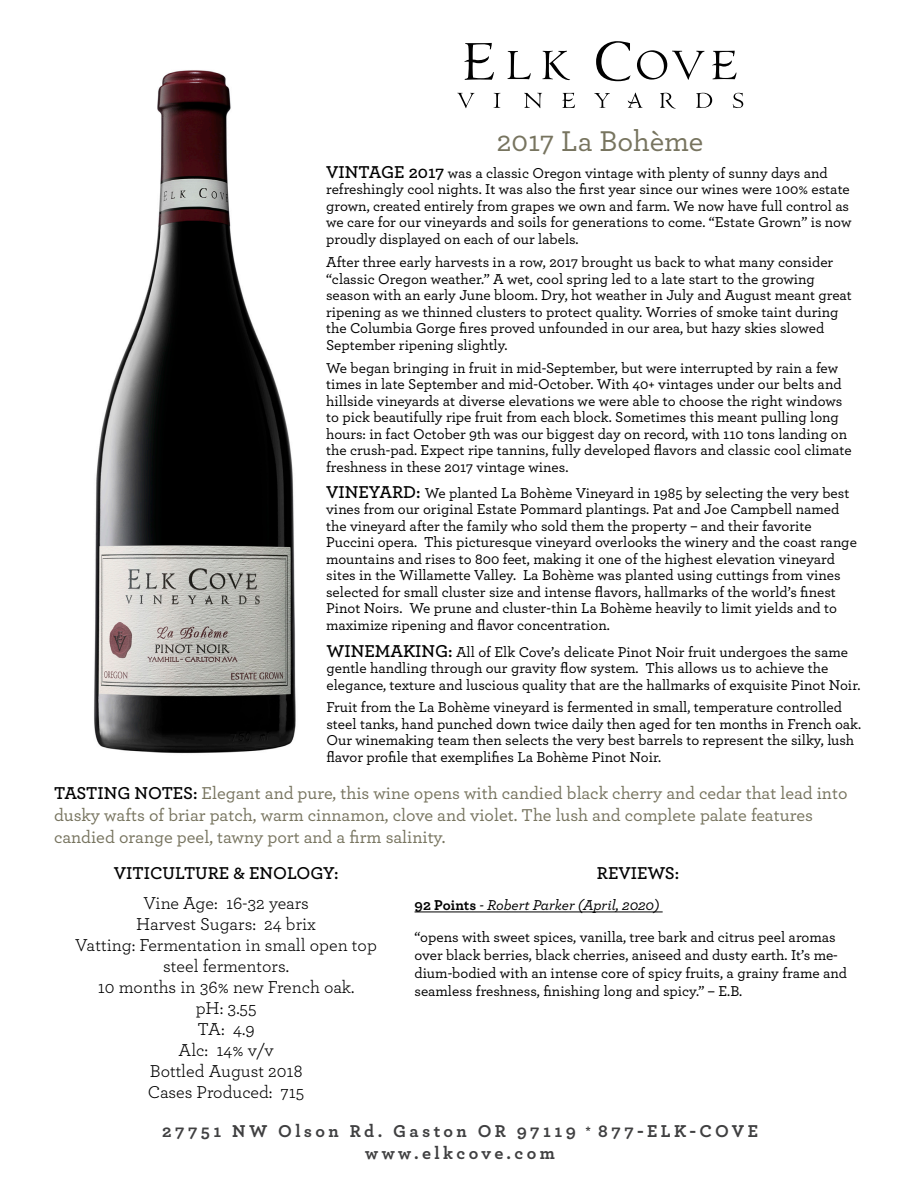
<style>
.page{position:relative;width:918px;height:1188px;background:#fff}
.page>*{position:absolute;margin:0;border:0;box-sizing:border-box;transform-origin:0 0}
.t1{font:500 30px "Archer";color:#77745f}
.t2{font:500 18px/21.6px "Archer";color:#77745f}
.t3{font:18px/21px "Archer";color:#000;text-align:center}
.t4{font:700 18px "Archer";letter-spacing:.19em;color:#404041}
.t5{font:600 18px "Archer";color:#000}
.t6{font:500 15px/16.5px "Archer";color:#000}
.t7{font:italic 500 15px "Archer";color:#000}
.s1{font-weight:600;font-size:18px}
.s2{font-weight:600;color:#000}
.s3{font-weight:700;font-style:normal}
.s4{font-weight:500;font-size:13.5px;color:#000}
</style>
<div class="page">
<svg style="left:457px;top:93px;width:17px;height:15px"></svg>
<svg style="left:494px;top:93px;width:6px;height:15px"></svg>
<svg style="left:524px;top:93px;width:18px;height:15px"></svg>
<svg style="left:594px;top:93px;width:16px;height:15px"></svg>
<svg style="left:660px;top:93px;width:16px;height:16px"></svg>
<svg style="left:696px;top:93px;width:16px;height:15px"></svg>
<svg style="left:733px;top:93px;width:10px;height:15px"></svg>
<svg style="left:627px;top:93px;width:16px;height:15px"></svg>
<svg style="left:562px;top:93px;width:13px;height:15px"></svg>
<svg style="left:508px;top:51px;width:23px;height:28px"></svg>
<svg style="left:596px;top:41px;width:35px;height:40px"></svg>
<svg style="left:637px;top:50px;width:67px;height:30px"></svg>
<svg style="left:464px;top:43px;width:30px;height:37px"></svg>
<svg style="left:712px;top:51px;width:25px;height:28px"></svg>
<svg style="left:543px;top:51px;width:27px;height:29px"></svg>
<img style="left:94px;top:70px;width:202px;height:684px">
<hr style="left:415px;top:912px;width:248px;height:1px;background:#000">
<p class="t1" style="left:497px;top:120px;width:208px">2017 La Bohème</p>
<p class="t6" style="left:326px;top:164px;width:527px"><span class="s1">VINTAGE 2017</span> was a classic Oregon vintage with plenty of sunny days and refreshingly cool nights. It was also the first year since our wines were 100% estate grown, created entirely from grapes we own and farm. We now have full control as we care for our vineyards and soils for generations to come. “Estate Grown” is now proudly displayed on each of our labels.</p>
<p class="t6" style="left:326px;top:253px;width:527px">After three early harvests in a row, 2017 brought us back to what many consider “classic Oregon weather.” A wet, cool spring led to a late start to the growing season with an early June bloom. Dry, hot weather in July and August meant great ripening as we thinned clusters to protect quality. Worries of smoke taint during the Columbia Gorge fires proved unfounded in our area, but hazy skies slowed September ripening slightly.</p>
<p class="t6" style="left:326px;top:359px;width:527px">We began bringing in fruit in mid-September, but were interrupted by rain a few times in late September and mid-October. With 40+ vintages under our belts and hillside vineyards at diverse elevations we were able to choose the right windows to pick beautifully ripe fruit from each block. Sometimes this meant pulling long hours: in fact October 9th was our biggest day on record, with 110 tons landing on the crush-pad. Expect ripe tannins, fully developed flavors and classic cool climate freshness in these 2017 vintage wines.</p>
<p class="t6" style="left:326px;top:484px;width:532px"><span class="s1">VINEYARD:</span> We planted La Bohème Vineyard in 1985 by selecting the very best vines from our original Estate Pommard plantings. Pat and Joe Campbell named the vineyard after the family who sold them the property – and their favorite Puccini opera. This picturesque vineyard overlooks the winery and the coast range mountains and rises to 800 feet, making it one of the highest elevation vineyard sites in the Willamette Valley. La Bohème was planted using cuttings from vines selected for small cluster size and intense flavors, hallmarks of the world’s finest Pinot Noirs. We prune and cluster-thin La Bohème heavily to limit yields and to maximize ripening and flavor concentration.</p>
<p class="t6" style="left:326px;top:643px;width:536px"><span class="s1">WINEMAKING:</span> All of Elk Cove’s delicate Pinot Noir fruit undergoes the same gentle handling through our gravity flow system. This allows us to achieve the elegance, texture and luscious quality that are the hallmarks of exquisite Pinot Noir.</p>
<p class="t6" style="left:326px;top:698px;width:536px">Fruit from the La Bohème vineyard is fermented in small, temperature controlled steel tanks, hand punched down twice daily then aged for ten months in French oak.<br>Our winemaking team then selects the very best barrels to represent the silky, lush flavor profile that exemplifies La Bohème Pinot Noir.</p>
<p class="t2" style="left:54px;top:782px;width:795px"><span class="s2">TASTING NOTES:</span> Elegant and pure, this wine opens with candied black cherry and cedar that lead into dusky wafts of briar patch, warm cinnamon, clove and violet. The lush and complete palate features candied orange peel, tawny port and a firm salinity.</p>
<p class="t5" style="left:597px;top:859px;width:84px">REVIEWS:</p>
<p class="t7" style="left:415px;top:894px;width:246px"><span class="s3">92 Points</span> - Robert Parker (April, 2020)</p>
<p class="t6" style="left:415px;top:927px;width:434px;line-height:18px">“opens with sweet spices, vanilla, tree bark and citrus peel aromas over black berries, black cherries, aniseed and dusty earth. It’s me&shy;dium-bodied with an intense core of spicy fruits, a grainy frame and seamless freshness, finishing long and spicy.” – E.B.</p>
<p class="t5" style="left:114px;top:859px;width:226px">VITICULTURE &amp; ENOLOGY:</p>
<p class="t3" style="left:143px;top:892px;width:167px">Vine Age: 16-32 years</p>
<p class="t3" style="left:136px;top:913px;width:181px">Harvest Sugars: 24 brix</p>
<p class="t3" style="left:75px;top:934px;width:303px">Vatting: Fermentation in small open top steel fermentors.</p>
<p class="t3" style="left:98px;top:976px;width:258px">10 months in 36% new French oak.</p>
<p class="t3" style="left:196px;top:997px;width:62px">pH: 3.55</p>
<p class="t3" style="left:198px;top:1018px;width:59px">TA: 4.9</p>
<p class="t3" style="left:179px;top:1039px;width:97px">Alc: 14% v/v</p>
<p class="t3" style="left:150px;top:1060px;width:154px">Bottled August 2018</p>
<p class="t3" style="left:148px;top:1081px;width:158px">Cases Produced: 715</p>
<p class="t4" style="left:162px;top:1117px;width:597px">27751 NW Olson Rd. Gaston OR 97119 <span class="s4">*</span> 877-ELK-COVE</p>
<p class="t4" style="left:365px;top:1139px;width:191px">www.elkcove.com</p>
</div>
